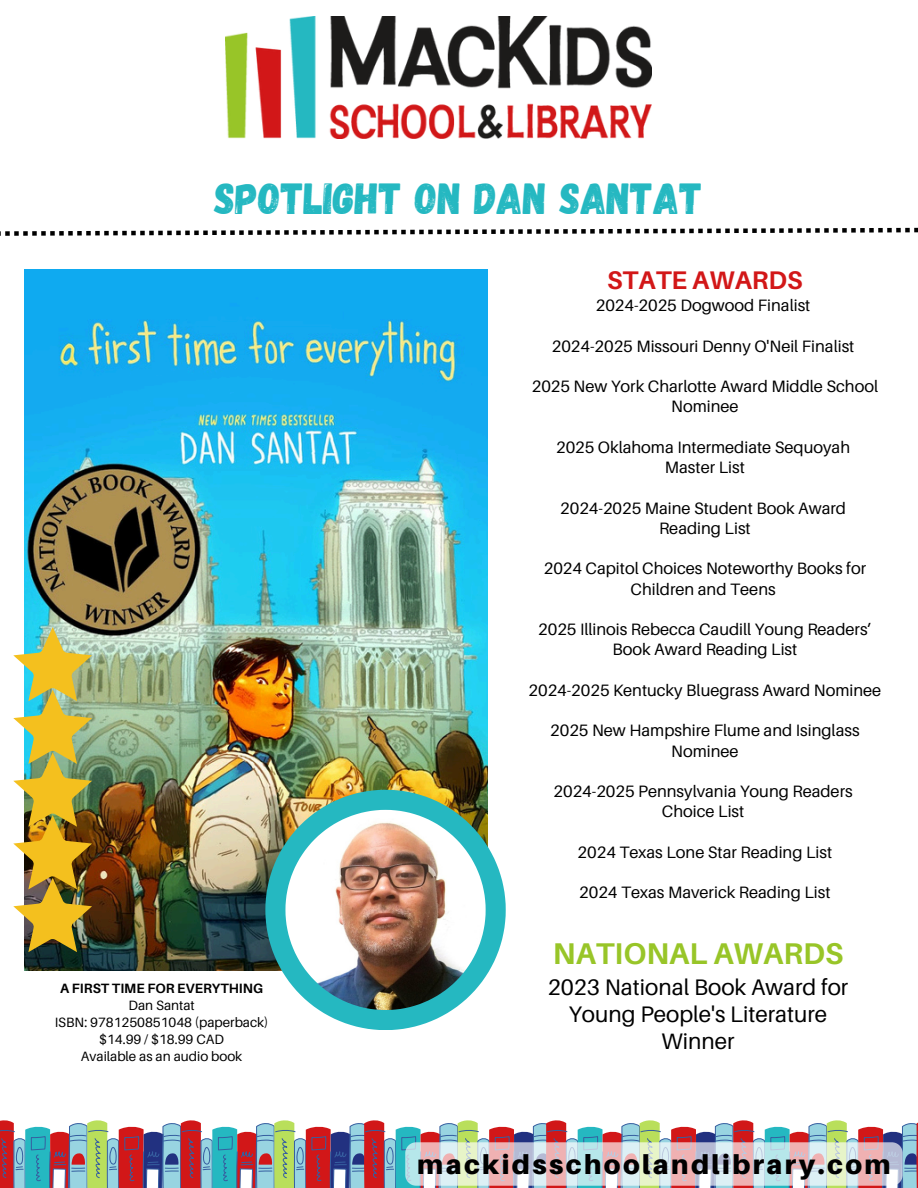
<style>
.page{position:relative;width:918px;height:1188px;background:#fff}
.page>*{position:absolute;margin:0;border:0;box-sizing:border-box;transform-origin:0 0}
.t1{font:43.5px "Gagalin";color:#25b8c1}
.t2{font:700 30px "Aileron";color:#98c528}
.t3{font:900 27px "Aileron";letter-spacing:.09em;color:#000}
.t4{font:700 25.5px "Aileron";color:#d21718}
.t5{font:22.5px/27px "Aileron";color:#000;text-align:center}
.t6{font:16.5px/20.2px "Aileron";color:#000;text-align:center}
.t7{font:13.5px/16.8px "Aileron";color:#000;text-align:center}
.t8{font:700 13.5px "Aileron";color:#000}
</style>
<div class="page">
<img style="left:25px;top:270px;width:462px;height:701px">
<img style="left:265px;top:790px;width:241px;height:240px">
<img style="left:285px;top:810px;width:200px;height:200px">
<img style="left:226px;top:17px;width:425px;height:121px">
<svg style="left:0;top:228px;width:918px;height:8px"></svg>
<svg style="left:0;top:1120px;width:918px;height:68px;background:#b5abae"></svg>
<img style="left:13px;top:627px;width:79px;height:325px">
<h1 class="t1" style="left:215px;top:170px;width:490px">SPOTLIGHT ON DAN SANTAT</h1>
<p class="t8" style="left:60px;top:980px;width:204px">A FIRST TIME FOR EVERYTHING</p>
<p class="t7" style="left:55px;top:996px;width:215px">Dan Santat<br>ISBN: 9781250851048 (paperback) $14.99 / $18.99 CAD<br>Available as an audio book</p>
<p class="t4" style="left:607px;top:264px;width:197px">STATE AWARDS</p>
<p class="t6" style="left:596px;top:295px;width:216px">2024-2025 Dogwood Finalist</p>
<p class="t6" style="left:552px;top:335px;width:304px">2024-2025 Missouri Denny O'Neil Finalist</p>
<p class="t6" style="left:532px;top:376px;width:348px">2025 New York Charlotte Award Middle School<br>Nominee</p>
<p class="t6" style="left:556px;top:437px;width:296px">2025 Oklahoma Intermediate Sequoyah<br>Master List</p>
<p class="t6" style="left:560px;top:497px;width:287px">2024-2025 Maine Student Book Award<br>Reading List</p>
<p class="t6" style="left:544px;top:558px;width:324px">2024 Capitol Choices Noteworthy Books for<br>Children and Teens</p>
<p class="t6" style="left:538px;top:619px;width:335px">2025 Illinois Rebecca Caudill Young Readers’<br>Book Award Reading List</p>
<p class="t6" style="left:529px;top:680px;width:354px">2024-2025 Kentucky Bluegrass Award Nominee</p>
<h4 class="t6" style="left:550px;top:720px;width:311px">2025 New Hampshire Flume and Isinglass<br>Nominee</h4>
<h4 class="t6" style="left:554px;top:781px;width:301px">2024-2025 Pennsylvania Young Readers<br>Choice List</h4>
<h4 class="t6" style="left:578px;top:842px;width:256px">2024 Texas Lone Star Reading List</h4>
<h4 class="t6" style="left:579px;top:882px;width:253px">2024 Texas Maverick Reading List</h4>
<h4 class="t2" style="left:553px;top:935px;width:292px">NATIONAL AWARDS</h4>
<h4 class="t5" style="left:548px;top:973px;width:302px">2023 National Book Award for<br>Young People's Literature<br>Winner</h4>
<h4 class="t3" style="left:417px;top:1147px;width:475px">mackidsschoolandlibrary.com</h4>
</div>
